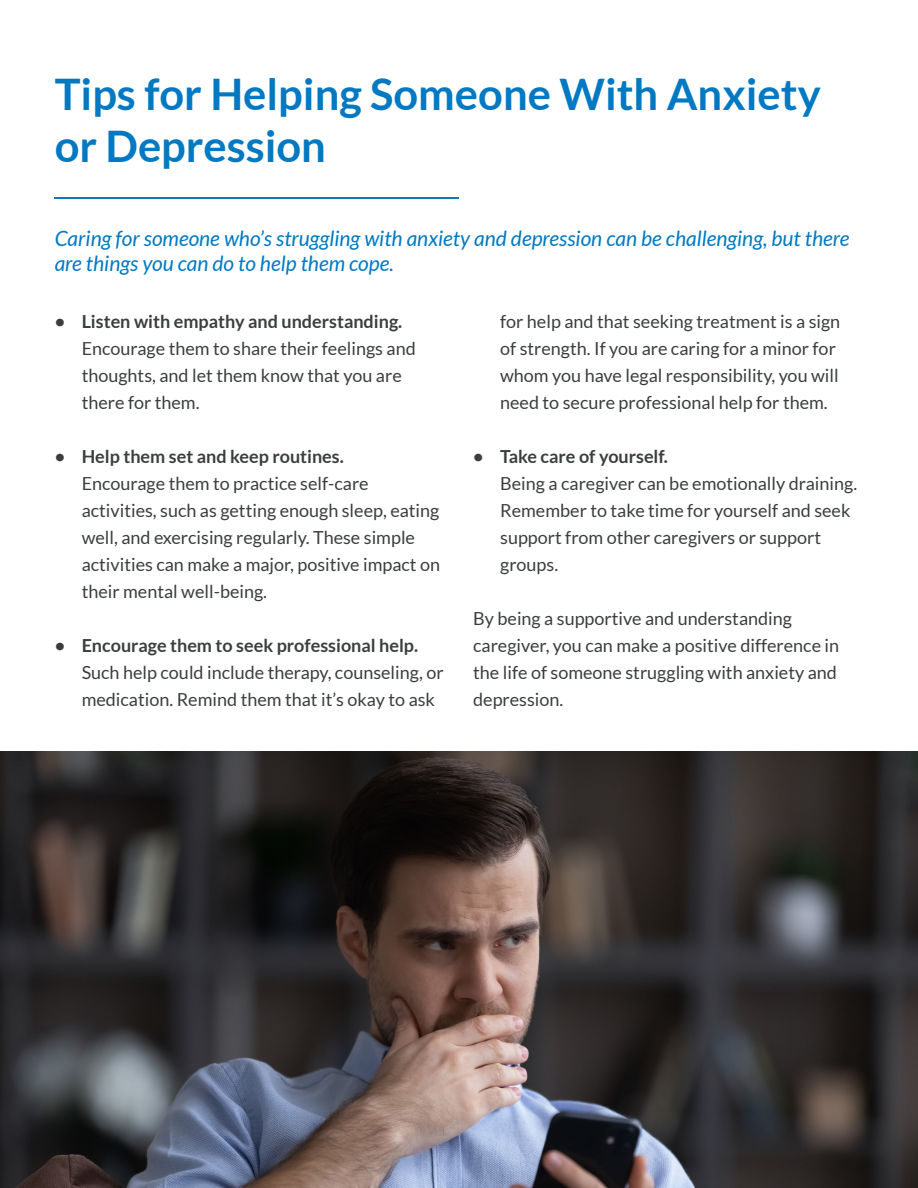
<style>
.page{position:relative;width:918px;height:1188px;background:#fff}
.page>*{position:absolute;margin:0;border:0;box-sizing:border-box;transform-origin:0 0}
.t1{font:700 43.5px/52.2px "Lato";color:#0079c2}
.t2{font:italic 21px/25.2px "Lato";color:#0079c2}
.Body_Copy{font:18px/27px "Lato";color:#3b3e3f}
.s1{font-weight:700}
</style>
<div class="page">
<hr style="left:55px;top:197px;width:404px;height:2px;background:#1078bf">
<img style="left:0;top:752px;width:918px;height:436px">
<h1 class="t1" style="left:55px;top:68px;width:768px">Tips for Helping Someone With Anxiety or Depression</h1>
<h2 class="t2" style="left:55px;top:226px;width:796px">Caring for someone who’s struggling with anxiety and depression can be challenging, but there are things you can do to help them cope.</h2>
<p class="Body_Copy" style="left:82px;top:308px;width:336px;text-indent:-27px"><span class="s1">• Listen with empathy and understanding.<br></span>Encourage them to share their feelings and thoughts, and let them know that you are there for them.</p>
<p class="Body_Copy" style="left:82px;top:443px;width:360px;text-indent:-27px"><span class="s1">• Help them set and keep routines.<br></span>Encourage them to practice self-care activities, such as getting enough sleep, eating well, and exercising regularly. These simple activities can make a major, positive impact on their mental well-being.</p>
<p class="Body_Copy" style="left:82px;top:632px;width:363px;text-indent:-27px"><span class="s1">• Encourage them to seek professional help.<br></span>Such help could include therapy, counseling, or medication. Remind them that it’s okay to ask</p>
<p class="Body_Copy" style="left:500px;top:308px;width:342px">for help and that seeking treatment is a sign of strength. If you are caring for a minor for whom you have legal responsibility, you will need to secure professional help for them.</p>
<p class="Body_Copy" style="left:500px;top:443px;width:359px;text-indent:-27px"><span class="s1">• Take care of yourself.<br></span>Being a caregiver can be emotionally draining.<br>Remember to take time for yourself and seek support from other caregivers or support groups.</p>
<p class="Body_Copy" style="left:473px;top:605px;width:368px">By being a supportive and understanding caregiver, you can make a positive difference in the life of someone struggling with anxiety and depression.</p>
</div>
